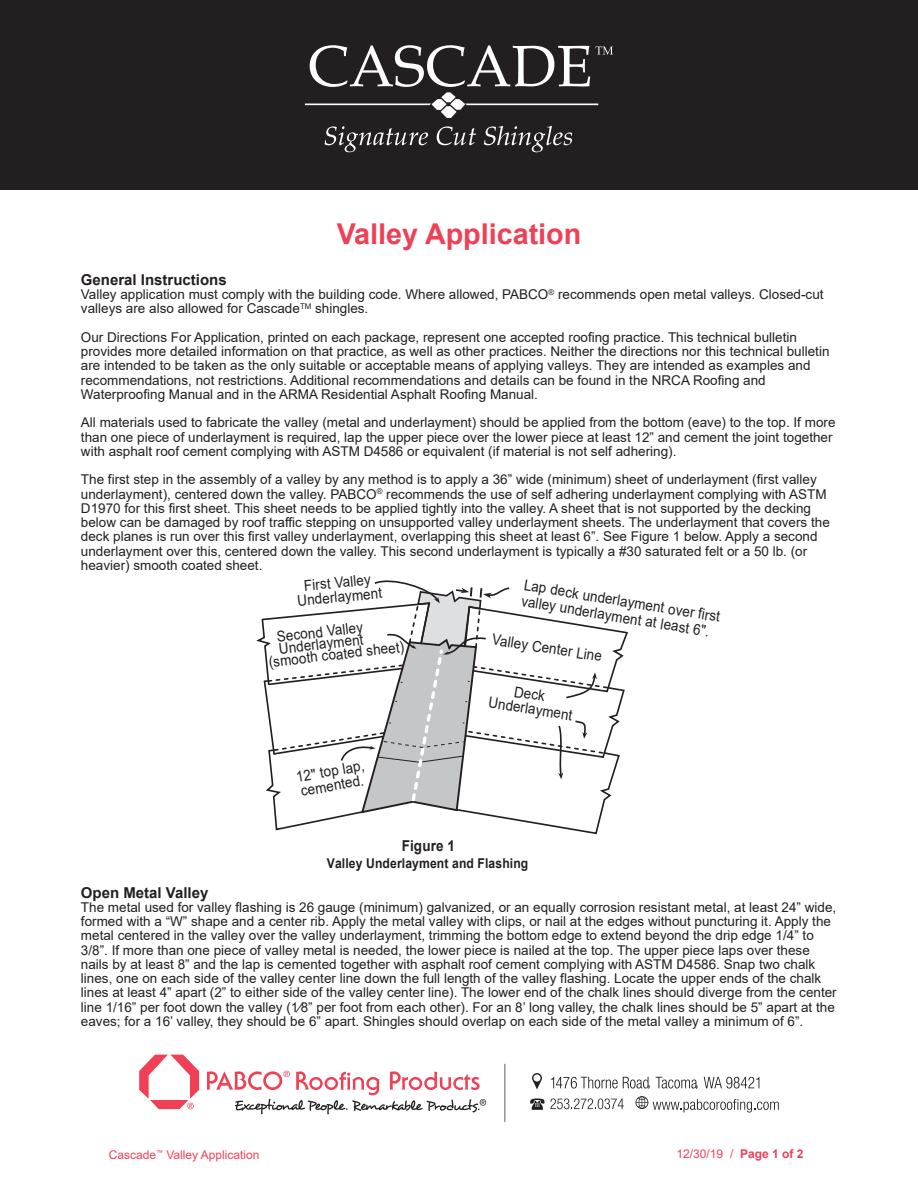
<style>
.page{position:relative;width:918px;height:1188px;background:#fff}
.page>*{position:absolute;margin:0;border:0;box-sizing:border-box;transform-origin:0 0}
.t1{font:700 28.65px "Arial";color:#ef4056}
.t2{font:15px/14.4px "Arial";color:#231f20;scale:.9 1}
.t3{font:700 15px "Arial";color:#231f20}
.t4{font:700 15px "Arial";color:#231f20;scale:.9 1}
.t5{font:13.5px/14.2px "Arial";color:#231f20}
.t6{font:700 13.5px "Arial";letter-spacing:.01em;color:#231f20;scale:.9 1}
.t7{font:12px "Arial";color:#ef4056}
.s1{font-weight:700}
</style>
<div class="page">
<div style="left:0;top:0;width:918px;height:190px;background:#231f20"></div>
<svg style="left:139px;top:1055px;width:60px;height:54px"></svg>
<svg style="left:207px;top:1071px;width:279px;height:43px"></svg>
<svg style="left:636px;top:1096px;width:143px;height:17px"></svg>
<svg style="left:551px;top:1077px;width:99px;height:12px"></svg>
<svg style="left:656px;top:1077px;width:41px;height:12px"></svg>
<svg style="left:704px;top:1077px;width:55px;height:12px"></svg>
<svg style="left:532px;top:1073px;width:10px;height:16px"></svg>
<svg style="left:530px;top:1098px;width:94px;height:12px"></svg>
<hr style="left:504px;top:1064px;width:2px;height:58px;background:#939598">
<svg style="left:256px;top:580px;width:372px;height:255px"></svg>
<svg style="left:325px;top:126px;width:103px;height:26px"></svg>
<svg style="left:437px;top:126px;width:39px;height:19px"></svg>
<svg style="left:484px;top:126px;width:88px;height:26px"></svg>
<svg style="left:305px;top:45px;width:308px;height:73px"></svg>
<h1 class="t1" style="left:337px;top:214px;width:246px">Valley Application</h1>
<p class="t3" style="left:81px;top:269px;width:147px">General Instructions</p>
<p class="t5" style="left:81px;top:287px;width:744px">Valley application must comply with the building code. Where allowed, PABCO<sup>®</sup> recommends open metal valleys. Closed-cut valleys are also allowed for Cascade<sup>TM</sup> shingles.</p>
<p class="t5" style="left:81px;top:330px;width:750px">Our Directions For Application, printed on each package, represent one accepted roofing practice. This technical bulletin provides more detailed information on that practice, as well as other practices. Neither the directions nor this technical bulletin are intended to be taken as the only suitable or acceptable means of applying valleys. They are intended as examples and recommendations, not restrictions. Additional recommendations and details can be found in the NRCA Roofing and Waterproofing Manual and in the ARMA Residential Asphalt Roofing Manual.</p>
<p class="t5" style="left:81px;top:416px;width:756px">All materials used to fabricate the valley (metal and underlayment) should be applied from the bottom (eave) to the top. If more than one piece of underlayment is required, lap the upper piece over the lower piece at least 12” and cement the joint together with asphalt roof cement complying with ASTM D4586 or equivalent (if material is not self adhering).</p>
<p class="t5" style="left:81px;top:473px;width:750px">The first step in the assembly of a valley by any method is to apply a 36” wide (minimum) sheet of underlayment (first valley underlayment), centered down the valley. PABCO<sup>®</sup> recommends the use of self adhering underlayment complying with ASTM D1970 for this first sheet. This sheet needs to be applied tightly into the valley. A sheet that is not supported by the decking below can be damaged by roof traffic stepping on unsupported valley underlayment sheets. The underlayment that covers the deck planes is run over this first valley underlayment, overlapping this sheet at least 6”. See Figure 1 below. Apply a second underlayment over this, centered down the valley. This second underlayment is typically a #30 saturated felt or a 50 lb. (or heavier) smooth coated sheet.</p>
<p class="t2" style="left:296px;top:579px;width:96px;text-align:center;rotate:-5deg">First Valley<br>Underlayment</p>
<p class="t2" style="left:276px;top:629px;width:98px;rotate:-6deg">Second Valley</p>
<p class="t2" style="left:278px;top:641px;width:96px;rotate:-6deg">Underlayment</p>
<p class="t2" style="left:268px;top:654px;width:153px;rotate:-6deg">(smooth coated sheet)</p>
<p class="t2" style="left:295px;top:770px;width:78px;rotate:-10deg">12" top lap, cemented.</p>
<p class="t2" style="left:525px;top:577px;width:222px;line-height:16.2px;rotate:9deg">Lap deck underlayment over first valley underlayment at least 6".</p>
<p class="t2" style="left:494px;top:632px;width:125px;rotate:9deg">Valley Center Line</p>
<p class="t2" style="left:492px;top:680px;width:96px;text-align:center;rotate:9deg">Deck<br>Underlayment</p>
<p class="t4" style="left:402px;top:835px;width:61px">Figure 1</p>
<p class="t6" style="left:327px;top:853px;width:226px">Valley Underlayment and Flashing</p>
<p class="t3" style="left:81px;top:882px;width:129px">Open Metal Valley</p>
<p class="t5" style="left:81px;top:900px;width:757px">The metal used for valley flashing is 26 gauge (minimum) galvanized, or an equally corrosion resistant metal, at least 24” wide, formed with a “W” shape and a center rib. Apply the metal valley with clips, or nail at the edges without puncturing it. Apply the metal centered in the valley over the valley underlayment, trimming the bottom edge to extend beyond the drip edge 1/4” to 3/8”. If more than one piece of valley metal is needed, the lower piece is nailed at the top. The upper piece laps over these nails by at least 8” and the lap is cemented together with asphalt roof cement complying with ASTM D4586. Snap two chalk lines, one on each side of the valley center line down the full length of the valley flashing. Locate the upper ends of the chalk lines at least 4” apart (2” to either side of the valley center line). The lower end of the chalk lines should diverge from the center line 1/16” per foot down the valley (1⁄8” per foot from each other). For an 8’ long valley, the chalk lines should be 5” apart at the eaves; for a 16’ valley, they should be 6” apart. Shingles should overlap on each side of the metal valley a minimum of 6”.</p>
<p class="t7" style="left:109px;top:1146px;width:152px">Cascade<sup>™</sup> Valley Application</p>
<p class="t7" style="left:677px;top:1145px;width:128px">12/30/19 / <span class="s1">Page 1 of 2</span></p>
</div>
